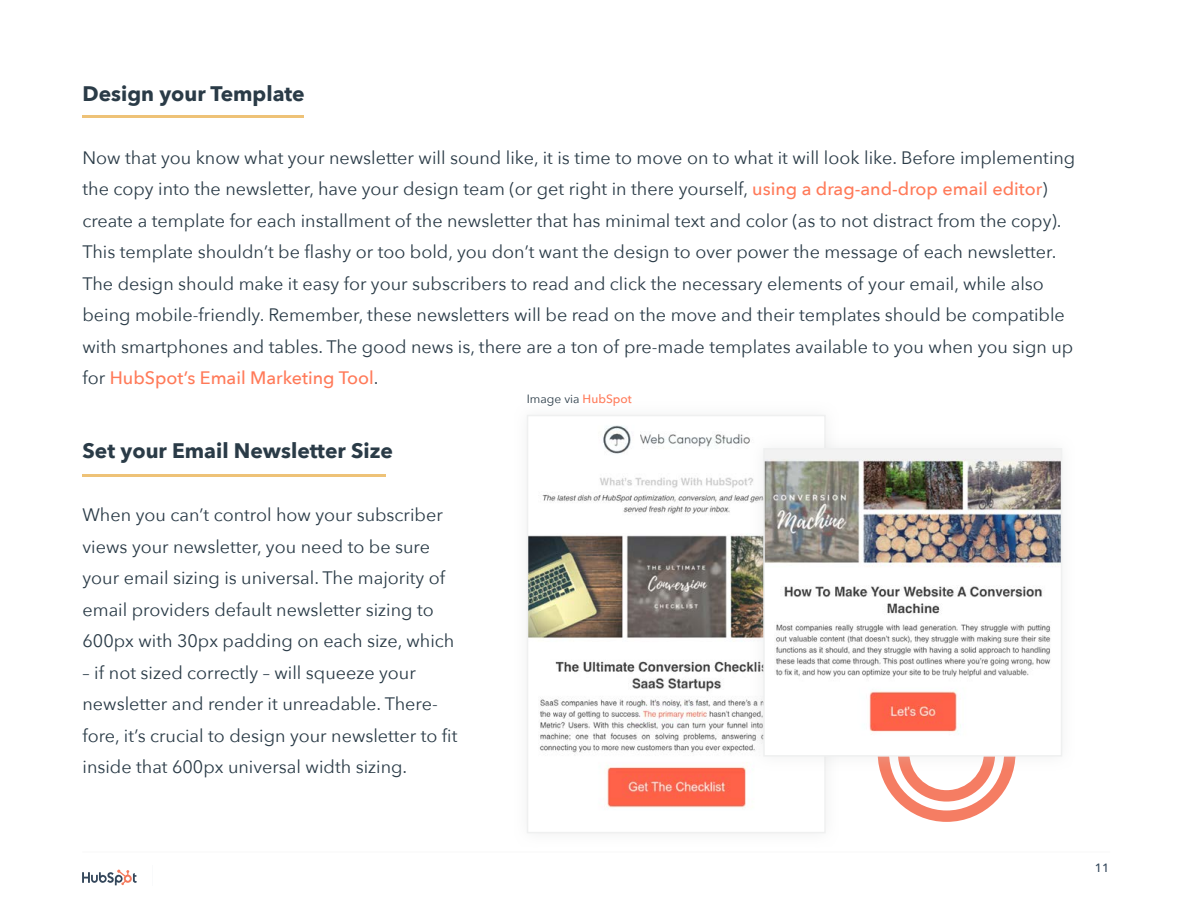
<style>
.page{position:relative;width:1188px;height:918px;background:#fff}
.page>*{position:absolute;margin:0;border:0;box-sizing:border-box;transform-origin:0 0}
.t1{font:700 21px "Avenir Next";color:#2a3b47}
.t2{font:18px/31.5px "Avenir Next";color:#2a3b47}
.t3{font:12px "Avenir Next";color:#2a3b47}
.t4{font:500 12px "Avenir Next";color:#33475b}
.s1{font-weight:500;color:#ff7a59}
</style>
<div class="page">
<hr style="left:82px;top:851px;width:1028px;height:2px;background:#dfdfdf">
<svg style="left:82px;top:869px;width:55px;height:16px"></svg>
<svg style="left:880px;top:772px;width:133px;height:50px"></svg>
<img style="left:530px;top:425px;width:218px;height:384px">
<div style="left:527px;top:415px;width:299px;height:418px;border:2px solid #eff0f0"></div>
<hr style="left:82px;top:116px;width:222px;height:2px;background:#eec277">
<hr style="left:82px;top:474px;width:304px;height:2px;background:#eec277">
<div style="left:748px;top:433px;width:329px;height:339px;background:#d1d3d4;opacity:.35"></div>
<img style="left:766px;top:451px;width:293px;height:303px">
<div style="left:763px;top:448px;width:299px;height:309px;border:2px solid #eff0f0"></div>
<p class="t1" style="left:82px;top:75px;width:224px">Design your Template</p>
<p class="t2" style="left:82px;top:141px;width:994px">Now that you know what your newsletter will sound like, it is time to move on to what it will look like. Before implementing the copy into the newsletter, have your design team (or get right in there yourself, <span class="s1">using a drag-and-drop email editor</span>) create a template for each installment of the newsletter that has minimal text and color (as to not distract from the copy).<br>This template shouldn’t be flashy or too bold, you don’t want the design to over power the message of each newsletter.<br>The design should make it easy for your subscribers to read and click the necessary elements of your email, while also being mobile-friendly. Remember, these newsletters will be read on the move and their templates should be compatible with smartphones and tables. The good news is, there are a ton of pre-made templates available to you when you sign up for <span class="s1">HubSpot’s Email Marketing Tool</span>.</p>
<p class="t3" style="left:527px;top:392px;width:106px">Image via <span class="s1">HubSpot</span></p>
<p class="t1" style="left:82px;top:433px;width:312px">Set your Email Newsletter Size</p>
<p class="t2" style="left:82px;top:499px;width:373px">When you can’t control how your subscriber views your newsletter, you need to be sure your email sizing is universal. The majority of email providers default newsletter sizing to 600px with 30px padding on each size, which</p>
<p class="t2" style="left:82px;top:657px;width:376px">– if not sized correctly – will squeeze your newsletter and render it unreadable. There&shy;fore, it’s crucial to design your newsletter to fit inside that 600px universal width sizing.</p>
<p class="t4" style="left:1095px;top:857px;width:16px">11</p>
</div>
